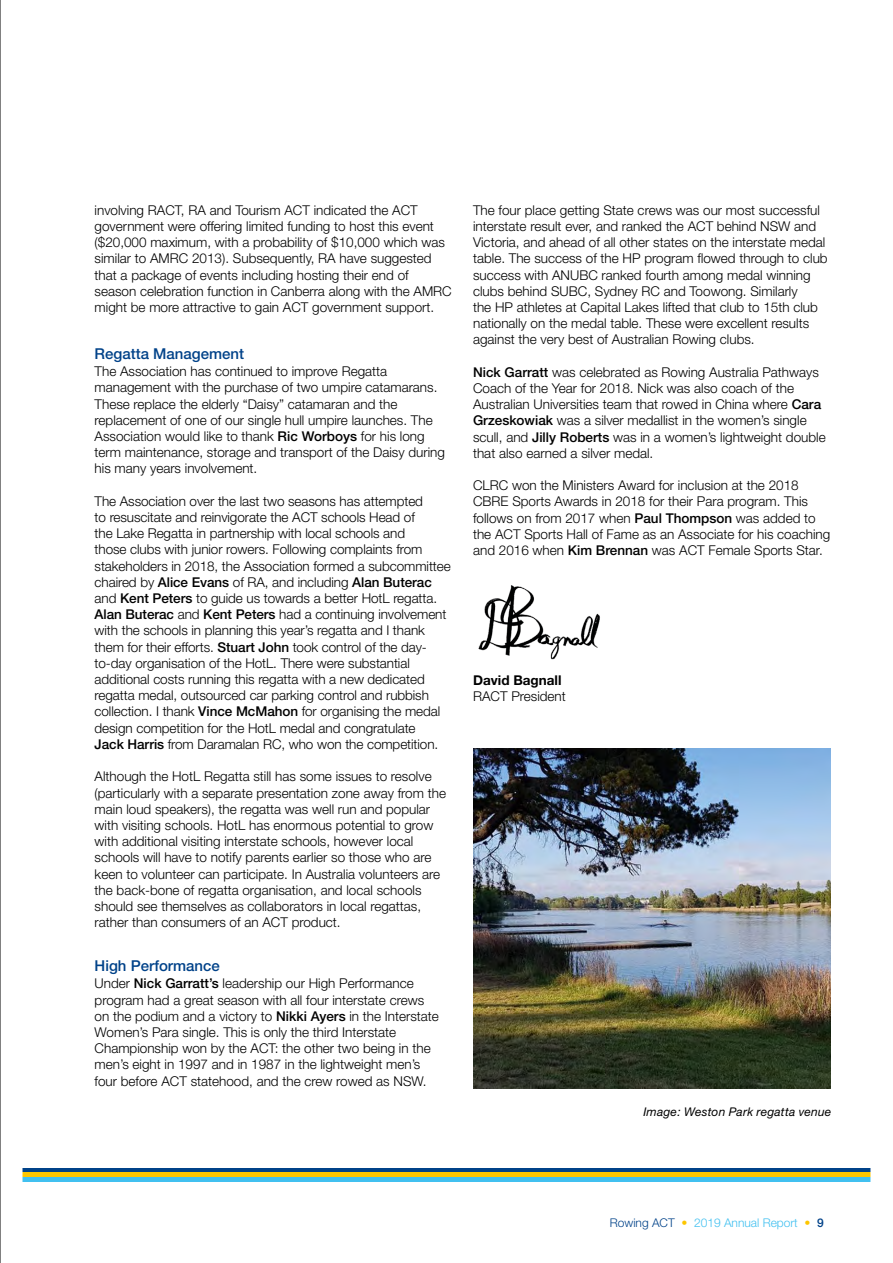
<style>
.page{position:relative;width:893px;height:1263px;background:#fff}
.page>*{position:absolute;margin:0;border:0;box-sizing:border-box;transform-origin:0 0}
.t1{font:500 15px "Helvetica Neue";color:#004289}
.t2{font:300 13.5px/16.2px "Helvetica Neue";color:#000}
.t3{font:700 13.5px "Helvetica Neue";color:#000}
.t4{font:300 12px "Helvetica Neue";color:#41c0f0}
.t5{font:italic 12px "Helvetica Neue";letter-spacing:.02em;color:#000}
.s1{font-weight:500}
.s2{color:#004289}
.s3{color:#fdc600}
.s4{font-weight:500;color:#004289}
</style>
<div class="page">
<hr style="left:0;top:1168px;width:893px;height:4px;background:#004289">
<div style="left:0;top:1172px;width:893px;height:5px;background:#fdc600"></div>
<hr style="left:0;top:1177px;width:893px;height:4px;background:#41c0f0">
<img style="left:478px;top:585px;width:122px;height:75px">
<img style="left:473px;top:748px;width:357px;height:341px">
<hr style="left:0;top:0;width:1px;height:1263px;background:#000">
<p class="t2" style="left:95px;top:202px;width:359px">involving RACT, RA and Tourism ACT indicated the ACT government were offering limited funding to host this event ($20,000 maximum, with a probability of $10,000 which was similar to AMRC 2013). Subsequently, RA have suggested that a package of events including hosting their end of season celebration function in Canberra along with the AMRC might be more attractive to gain ACT government support.</p>
<p class="t1" style="left:95px;top:344px;width:151px">Regatta Management</p>
<p class="t2" style="left:95px;top:363px;width:352px">The Association has continued to improve Regatta management with the purchase of two umpire catamarans.<br>These replace the elderly “Daisy” catamaran and the replacement of one of our single hull umpire launches. The Association would like to thank <span class="s1">Ric Worboys</span> for his long term maintenance, storage and transport of the Daisy during his many years involvement.</p>
<p class="t2" style="left:95px;top:493px;width:358px">The Association over the last two seasons has attempted<br>to resuscitate and reinvigorate the ACT schools Head of<br>the Lake Regatta in partnership with local schools and<br>those clubs with junior rowers. Following complaints from stakeholders in 2018, the Association formed a subcommittee chaired by <span class="s1">Alice Evans</span> of RA, and including <span class="s1">Alan Buterac </span>and <span class="s1">Kent Peters</span> to guide us towards a better HotL regatta.<br><span class="s1">Alan Buterac</span> and <span class="s1">Kent Peters</span> had a continuing involvement with the schools in planning this year’s regatta and I thank them for their efforts. <span class="s1">Stuart John</span> took control of the day&shy;to-day organisation of the HotL. There were substantial additional costs running this regatta with a new dedicated regatta medal, outsourced car parking control and rubbish collection. I thank <span class="s1">Vince McMahon</span> for organising the medal design competition for the HotL medal and congratulate<br><span class="s1">Jack Harris</span> from Daramalan RC, who won the competition.</p>
<p class="t2" style="left:95px;top:768px;width:353px">Although the HotL Regatta still has some issues to resolve (particularly with a separate presentation zone away from the main loud speakers), the regatta was well run and popular with visiting schools. HotL has enormous potential to grow with additional visiting interstate schools, however local schools will have to notify parents earlier so those who are keen to volunteer can participate. In Australia volunteers are the back-bone of regatta organisation, and local schools should see themselves as collaborators in local regattas, rather than consumers of an ACT product.</p>
<p class="t1" style="left:95px;top:956px;width:127px">High Performance</p>
<p class="t2" style="left:95px;top:975px;width:346px">Under <span class="s1">Nick Garratt’s</span> leadership our High Performance program had a great season with all four interstate crews on the podium and a victory to <span class="s1">Nikki Ayers</span> in the Interstate Women’s Para single. This is only the third Interstate Championship won by the ACT: the other two being in the men’s eight in 1997 and in 1987 in the lightweight men’s four before ACT statehood, and the crew rowed as NSW.</p>
<p class="t2" style="left:473px;top:202px;width:356px">The four place getting State crews was our most successful interstate result ever, and ranked the ACT behind NSW and Victoria, and ahead of all other states on the interstate medal table. The success of the HP program flowed through to club success with ANUBC ranked fourth among medal winning clubs behind SUBC, Sydney RC and Toowong. Similarly<br>the HP athletes at Capital Lakes lifted that club to 15th club nationally on the medal table. These were excellent results against the very best of Australian Rowing clubs.</p>
<p class="t2" style="left:473px;top:364px;width:354px"><span class="s1">Nick Garratt</span> was celebrated as Rowing Australia Pathways Coach of the Year for 2018. Nick was also coach of the Australian Universities team that rowed in China where <span class="s1">Cara Grzeskowiak</span> was a silver medallist in the women’s single scull, and <span class="s1">Jilly Roberts</span> was in a women’s lightweight double that also earned a silver medal.</p>
<p class="t2" style="left:473px;top:477px;width:359px">CLRC won the Ministers Award for inclusion at the 2018<br>CBRE Sports Awards in 2018 for their Para program. This follows on from 2017 when <span class="s1">Paul Thompson</span> was added to the ACT Sports Hall of Fame as an Associate for his coaching and 2016 when <span class="s1">Kim Brennan</span> was ACT Female Sports Star.</p>
<p class="t3" style="left:473px;top:671px;width:90px">David Bagnall</p>
<p class="t2" style="left:473px;top:688px;width:94px">RACT President</p>
<p class="t5" style="left:643px;top:1105px;width:189px">Image: Weston Park regatta venue</p>
<p class="t4" style="left:610px;top:1215px;width:216px"><span class="s2">Rowing ACT</span> <span class="s3">•</span> 2019 Annual Report <span class="s3">•</span> <span class="s4">9</span></p>
</div>
